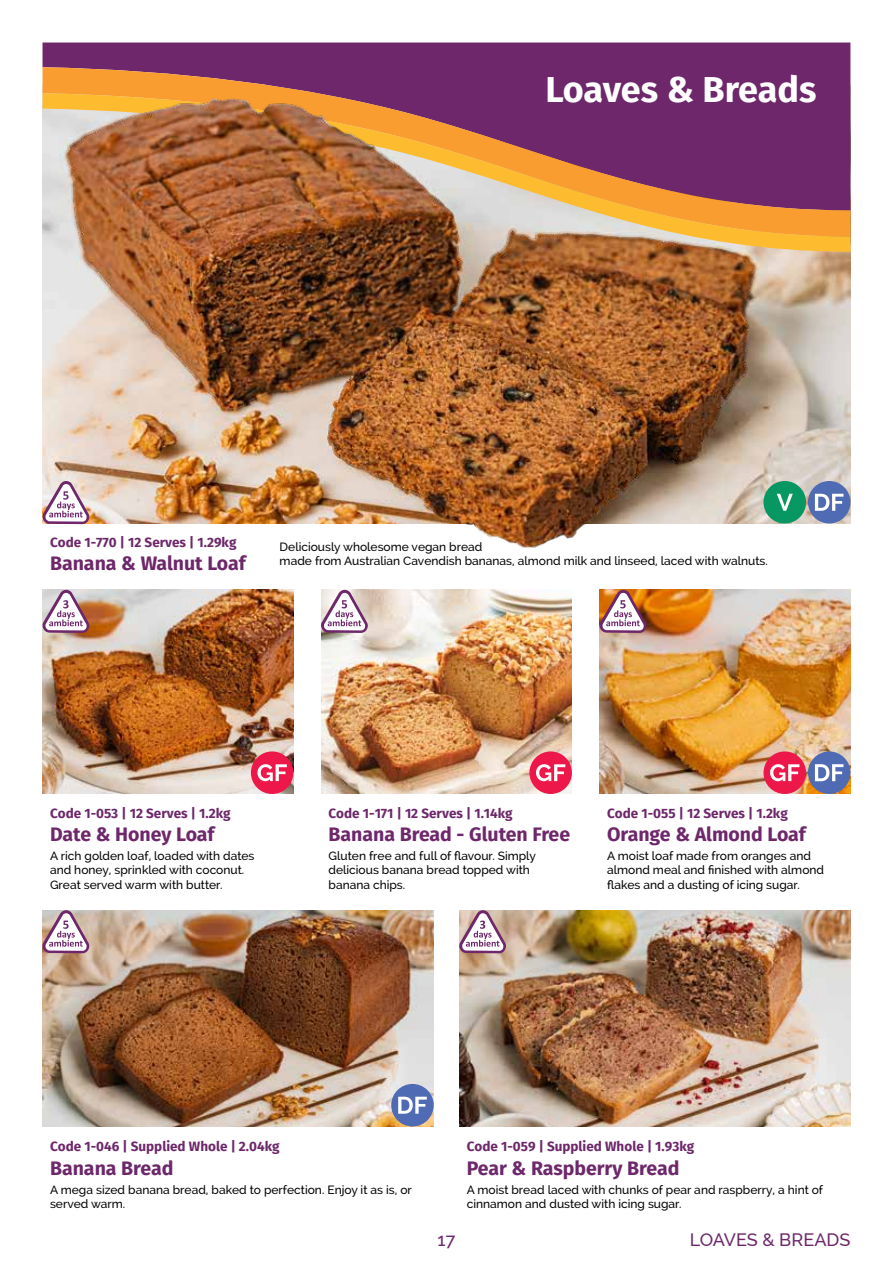
<style>
.page{position:relative;width:893px;height:1276px;background:#fff}
.page>*{position:absolute;margin:0;border:0;box-sizing:border-box;transform-origin:0 0}
.t1{font:700 36px "Fira Sans";letter-spacing:-.01em;color:#fff}
.t2{font:700 19.5px "Fira Sans";color:#6d276a}
.t3{font:500 18px "Raleway";color:#6d276a}
.t4{font:700 13.5px "Fira Sans";color:#6d276a}
.t5{font:500 12px/14.4px "Raleway";color:#000}
</style>
<div class="page">
<img style="left:43px;top:590px;width:250px;height:204px">
<img style="left:321px;top:590px;width:251px;height:204px">
<img style="left:600px;top:590px;width:250px;height:204px">
<svg style="left:599px;top:590px;width:48px;height:43px"></svg>
<svg style="left:321px;top:590px;width:47px;height:43px"></svg>
<svg style="left:42px;top:590px;width:48px;height:43px"></svg>
<svg style="left:42px;top:481px;width:1px;height:43px"></svg>
<div style="left:529px;top:751px;width:43px;height:43px;background:#ed1849;border-radius:50%"></div>
<svg style="left:536px;top:764px;width:29px;height:17px"></svg>
<div style="left:251px;top:751px;width:42px;height:43px;background:#ed1849;border-radius:50%"></div>
<svg style="left:257px;top:764px;width:30px;height:17px"></svg>
<div style="left:43px;top:43px;width:807px;height:24px;background:#6d276a"></div>
<svg style="left:43px;top:67px;width:807px;height:19px;background:#863c60"></svg>
<div style="left:763px;top:751px;width:43px;height:43px;background:#ed1849;border-radius:50%"></div>
<svg style="left:770px;top:764px;width:29px;height:17px"></svg>
<div style="left:808px;top:751px;width:42px;height:43px;background:#4f6bb3;border-radius:50%"></div>
<svg style="left:815px;top:764px;width:28px;height:17px"></svg>
<img style="left:43px;top:910px;width:391px;height:216px">
<svg style="left:42px;top:910px;width:48px;height:43px"></svg>
<img style="left:459px;top:910px;width:391px;height:216px">
<svg style="left:459px;top:910px;width:47px;height:43px"></svg>
<div style="left:391px;top:1084px;width:43px;height:42px;background:#4f6bb3;border-radius:50%"></div>
<svg style="left:398px;top:1096px;width:29px;height:17px"></svg>
<img style="left:43px;top:86px;width:807px;height:462px">
<h1 class="t1" style="left:545px;top:59px;width:273px">Loaves &amp; Breads</h1>
<p class="t4" style="left:50px;top:530px;width:188px">Code 1-770 | 12 Serves | 1.29kg</p>
<h2 class="t2" style="left:50px;top:547px;width:197px">Banana &amp; Walnut Loaf</h2>
<p class="t5" style="left:280px;top:539px;width:490px">Deliciously wholesome vegan bread<br>made from Australian Cavendish bananas, almond milk and linseed, laced with walnuts.</p>
<p class="t4" style="left:50px;top:801px;width:182px">Code 1-053 | 12 Serves | 1.2kg</p>
<h2 class="t2" style="left:50px;top:818px;width:166px">Date &amp; Honey Loaf</h2>
<p class="t5" style="left:50px;top:848px;width:206px">A rich golden loaf, loaded with dates and honey, sprinkled with coconut.<br>Great served warm with butter.</p>
<p class="t4" style="left:329px;top:801px;width:186px">Code 1-171 | 12 Serves | 1.14kg</p>
<h2 class="t2" style="left:329px;top:818px;width:243px">Banana Bread - Gluten Free</h2>
<p class="t5" style="left:329px;top:848px;width:209px">Gluten free and full of flavour. Simply delicious banana bread topped with banana chips.</p>
<p class="t4" style="left:607px;top:801px;width:182px">Code 1-055 | 12 Serves | 1.2kg</p>
<h2 class="t2" style="left:607px;top:818px;width:200px">Orange &amp; Almond Loaf</h2>
<p class="t5" style="left:607px;top:848px;width:219px">A moist loaf made from oranges and almond meal and finished with almond flakes and a dusting of icing sugar.</p>
<p class="t4" style="left:50px;top:1135px;width:231px">Code 1-046 | Supplied Whole | 2.04kg</p>
<h2 class="t2" style="left:50px;top:1151px;width:125px">Banana Bread</h2>
<p class="t5" style="left:50px;top:1182px;width:363px">A mega sized banana bread, baked to perfection. Enjoy it as is, or served warm.</p>
<h3 class="t3" style="left:437px;top:1229px;width:19px">17</h3>
<p class="t4" style="left:467px;top:1135px;width:229px">Code 1-059 | Supplied Whole | 1.93kg</p>
<h2 class="t2" style="left:467px;top:1151px;width:214px">Pear &amp; Raspberry Bread</h2>
<p class="t5" style="left:467px;top:1182px;width:358px">A moist bread laced with chunks of pear and raspberry, a hint of cinnamon and dusted with icing sugar.</p>
<h3 class="t3" style="left:690px;top:1229px;width:162px">LOAVES &amp; BREADS</h3>
</div>
